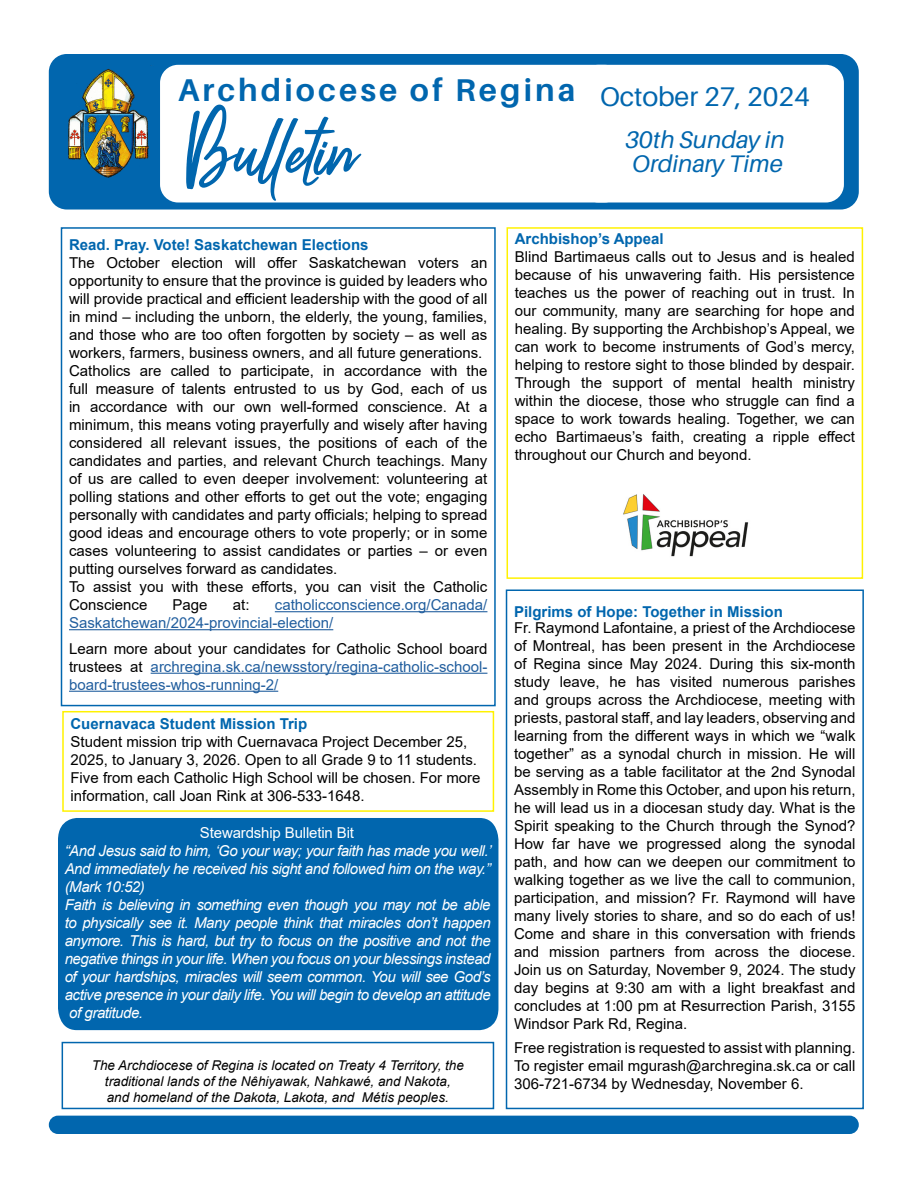
<style>
.page{position:relative;width:918px;height:1188px;background:#fff}
.page>*{position:absolute;margin:0;border:0;box-sizing:border-box;transform-origin:0 0}
.t1{font:93px "Camellia Script";color:#0166ae}
.t2{font:700 31.5px "Aileron";letter-spacing:.1em;color:#0166ae}
.t3{font:27px "Aileron";color:#0166ae}
.t4{font:italic 24px/24px "Aileron";color:#0166ae}
.t5{font:15px/18px "Arial";color:#000;text-align:justify}
.t6{font:italic 15px "Arial";letter-spacing:-.03em;color:#fff}
.t7{font:15px/18px "Arial";color:#215e9e}
.t8{font:700 15px "Arial";color:#0166ae}
.t9{font:15px "Arial";letter-spacing:-.01em;color:#fff}
.t10{font:italic 13.5px/16.2px "Arial";color:#000;text-align:center}
.s1{color:#000}
</style>
<div class="page">
<div style="left:49px;top:54px;width:810px;height:156px;background:#0166ae;border-radius:18px"></div>
<img style="left:68px;top:69px;width:81px;height:109px">
<div style="left:160px;top:65px;width:463px;height:138px;background:#fff;border-radius:18px"></div>
<div style="left:580px;top:65px;width:264px;height:138px;background:#fff;border-radius:18px"></div>
<div style="left:49px;top:1116px;width:810px;height:18px;background:#0166ae;border-radius:9px"></div>
<div style="left:58px;top:818px;width:441px;height:213px;background:#0166ae"></div>
<hr style="left:275px;top:611px;width:212px;height:1px;background:#215e9e">
<hr style="left:69px;top:629px;width:264px;height:1px;background:#215e9e">
<hr style="left:151px;top:673px;width:336px;height:1px;background:#215e9e">
<hr style="left:69px;top:691px;width:209px;height:1px;background:#215e9e">
<div style="left:61px;top:227px;width:435px;height:479px;border:2px solid #0166ae"></div>
<div style="left:62px;top:1042px;width:432px;height:67px;border:2px solid #0166ae"></div>
<div style="left:507px;top:227px;width:356px;height:352px;border:2px solid #fff200"></div>
<img style="left:623px;top:494px;width:126px;height:63px">
<div style="left:62px;top:711px;width:432px;height:101px;border:2px solid #fff200"></div>
<div style="left:506px;top:590px;width:358px;height:519px;border:2px solid #0166ae"></div>
<h2 class="t2" style="left:178px;top:73px;width:399px">Archdiocese of Regina</h2>
<h1 class="t1" style="left:186px;top:86px;width:168px">Bulletin</h1>
<h3 class="t3" style="left:600px;top:82px;width:211px">October 27, 2024</h3>
<h3 class="t4" style="left:625px;top:128px;width:161px">30th Sunday in<br>Ordinary Time</h3>
<p class="t8" style="left:69px;top:234px;width:301px">Read. Pray. Vote! Saskatchewan Elections</p>
<p class="t5" style="left:69px;top:254px;width:420px;text-align:left">The October election will offer Saskatchewan voters an opportunity to ensure that the province is guided by leaders who will provide practical and efficient leadership with the good of all in mind – including the unborn, the elderly, the young, families, and those who are too often forgotten by society – as well as workers, farmers, business owners, and all future generations.<br>Catholics are called to participate, in accordance with the full measure of talents entrusted to us by God, each of us in accordance with our own well-formed conscience. At a minimum, this means voting prayerfully and wisely after having considered all relevant issues, the positions of each of the candidates and parties, and relevant Church teachings. Many of us are called to even deeper involvement: volunteering at polling stations and other efforts to get out the vote; engaging personally with candidates and party officials; helping to spread good ideas and encourage others to vote properly; or in some cases volunteering to assist candidates or parties – or even putting ourselves forward as candidates.<br>To assist you with these efforts, you can visit the Catholic Conscience</p>
<p class="t7" style="left:69px;top:596px;width:420px;text-indent:206px">catholicconscience.org/Canada/<br>Saskatchewan/2024-provincial-election/</p>
<p class="t7" style="left:69px;top:639px;width:420px;text-align:justify"><span class="s1">Learn more about your candidates for Catholic School board trustees at</span> archregina.sk.ca/newsstory/regina-catholic-school&shy;board-trustees-whos-running-2/</p>
<p class="t5" style="left:173px;top:596px;width:37px">Page</p>
<p class="t5" style="left:233px;top:596px;width:18px">at:</p>
<p class="t8" style="left:70px;top:714px;width:238px">Cuernavaca Student Mission Trip</p>
<p class="t5" style="left:70px;top:733px;width:412px;text-align:left">Student mission trip with Cuernavaca Project December 25, 2025, to January 3, 2026. Open to all Grade 9 to 11 students.<br>Five from each Catholic High School will be chosen. For more information, call Joan Rink at 306-533-1648.</p>
<p class="t9" style="left:200px;top:823px;width:156px">Stewardship Bulletin Bit</p>
<p class="t6" style="left:65px;top:841px;width:428px">“And Jesus said to him, ‘Go your way; your faith has made you well.’</p>
<p class="t6" style="left:65px;top:859px;width:427px">And immediately he received his sight and followed him on the way.”</p>
<p class="t6" style="left:65px;top:877px;width:82px">(Mark 10:52)</p>
<p class="t6" style="left:65px;top:895px;width:427px">Faith is believing in something even though you may not be able</p>
<p class="t6" style="left:65px;top:913px;width:427px">to physically see it. Many people think that miracles don’t happen</p>
<p class="t6" style="left:65px;top:931px;width:427px">anymore. This is hard, but try to focus on the positive and not the</p>
<p class="t6" style="left:65px;top:949px;width:427px">negative things in your life. When you focus on your blessings instead</p>
<p class="t6" style="left:65px;top:967px;width:427px">of your hardships, miracles will seem common. You will see God’s</p>
<p class="t6" style="left:65px;top:985px;width:427px">active presence in your daily life. You will begin to develop an attitude</p>
<p class="t6" style="left:69px;top:1003px;width:75px">of gratitude.</p>
<p class="t10" style="left:92px;top:1057px;width:374px">The Archdiocese of Regina is located on Treaty 4 Territory, the traditional lands of the Nêhiyawak, Nahkawé, and Nakota,<br>and homeland of the Dakota, Lakota, and Métis peoples.</p>
<p class="t8" style="left:515px;top:228px;width:150px">Archbishop’s Appeal</p>
<p class="t5" style="left:515px;top:248px;width:342px">Blind Bartimaeus calls out to Jesus and is healed because of his unwavering faith. His persistence teaches us the power of reaching out in trust. In our community, many are searching for hope and healing. By supporting the Archbishop’s Appeal, we can work to become instruments of God’s mercy, helping to restore sight to those blinded by despair.<br>Through the support of mental health ministry within the diocese, those who struggle can find a space to work towards healing. Together, we can echo Bartimaeus’s faith, creating a ripple effect throughout our Church and beyond.</p>
<p class="t8" style="left:514px;top:601px;width:270px">Pilgrims of Hope: Together in Mission</p>
<p class="t5" style="left:514px;top:618px;width:343px">Fr. Raymond Lafontaine, a priest of the Archdiocese of Montreal, has been present in the Archdiocese of Regina since May 2024. During this six-month study leave, he has visited numerous parishes and groups across the Archdiocese, meeting with priests, pastoral staff, and lay leaders, observing and learning from the different ways in which we “walk together” as a synodal church in mission. He will be serving as a table facilitator at the 2nd Synodal Assembly in Rome this October, and upon his return, he will lead us in a diocesan study day. What is the Spirit speaking to the Church through the Synod?<br>How far have we progressed along the synodal path, and how can we deepen our commitment to walking together as we live the call to communion, participation, and mission? Fr. Raymond will have many lively stories to share, and so do each of us!<br>Come and share in this conversation with friends and mission partners from across the diocese.<br>Join us on Saturday, November 9, 2024. The study day begins at 9:30 am with a light breakfast and concludes at 1:00 pm at Resurrection Parish, 3155<br>Windsor Park Rd, Regina.</p>
<p class="t5" style="left:514px;top:1039px;width:343px">Free registration is requested to assist with planning.<br>To register email mgurash@archregina.sk.ca or call 306-721-6734 by Wednesday, November 6.</p>
</div>
